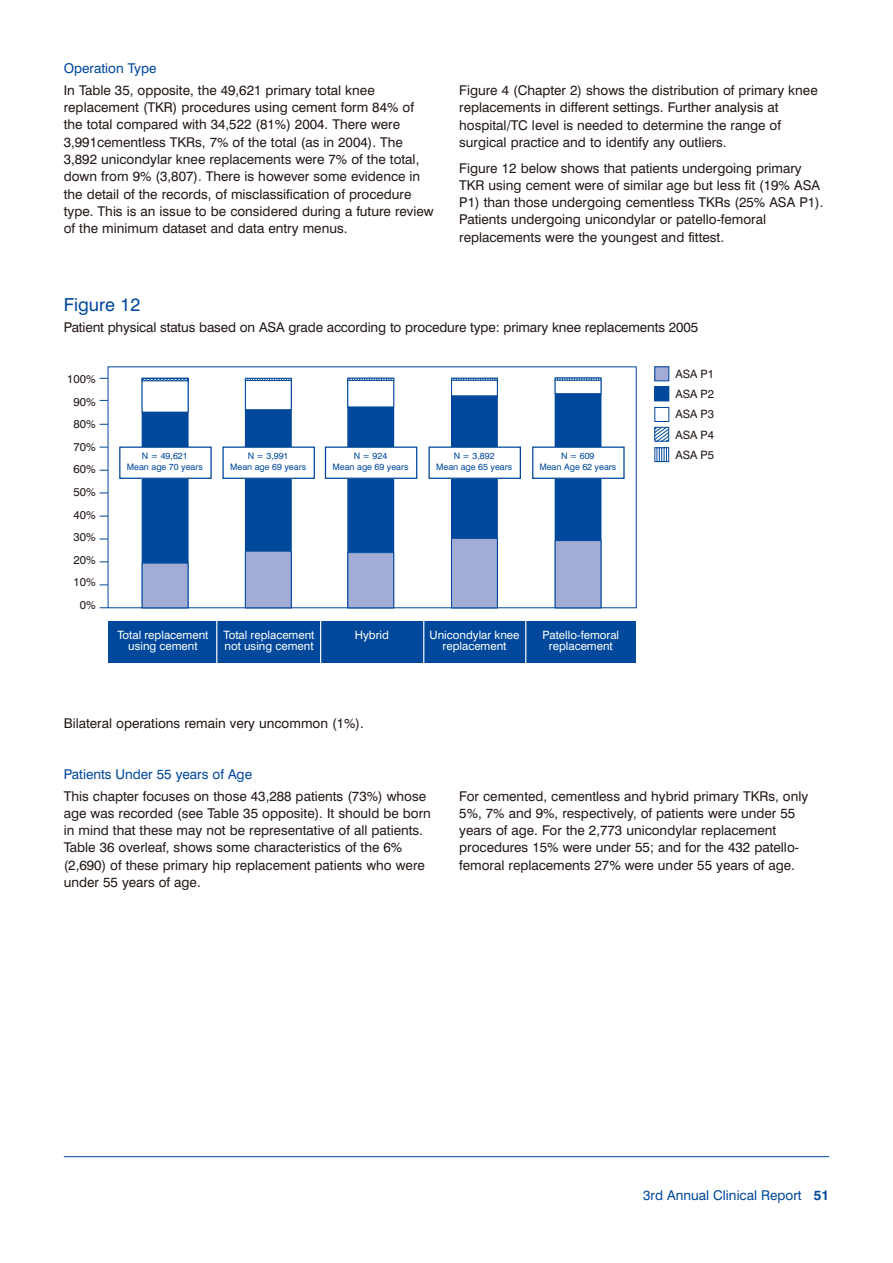
<style>
.page{position:relative;width:893px;height:1263px;background:#fff}
.page>*{position:absolute;margin:0;border:0;box-sizing:border-box;transform-origin:0 0}
.t1{font:18px "Swiss 721 BT";color:#00489b}
.t2{font:13.5px/17.2px "Swiss 721 BT";color:#231916}
.t3{font:13.5px "Swiss 721 BT";color:#00489b}
.t4{font:11.55px/11.4px "Swiss 721 BT";color:#fff;text-align:center}
.t5{font:11.55px/22.5px "Swiss 721 BT";color:#231916;text-align:right}
.t6{font:8.85px/10.2px "Swiss 721 BT";color:#00489b;text-align:center}
.s1{font-weight:700}
</style>
<div class="page">
<hr style="left:64px;top:1156px;width:765px;height:1px;background:#00489b">
<div style="left:108px;top:621px;width:528px;height:41px;background:#00489b"></div>
<div style="left:142px;top:378px;width:46px;height:230px;background:#00489b"></div>
<div style="left:120px;top:447px;width:91px;height:31px;background:#fff"></div>
<div style="left:119px;top:446px;width:93px;height:33px;border:1px solid #00489b"></div>
<div style="left:142px;top:563px;width:46px;height:45px;background:#a2acd5"></div>
<div style="left:142px;top:563px;width:46px;height:45px;border:1px solid #00489b"></div>
<div style="left:142px;top:378px;width:46px;height:34px;background:#fff"></div>
<div style="left:245px;top:378px;width:46px;height:230px;background:#00489b"></div>
<div style="left:245px;top:378px;width:47px;height:230px;border:1px solid #00489b"></div>
<div style="left:223px;top:447px;width:91px;height:31px;background:#fff"></div>
<div style="left:222px;top:446px;width:93px;height:33px;border:1px solid #00489b"></div>
<div style="left:245px;top:551px;width:46px;height:57px;background:#a2acd5"></div>
<div style="left:245px;top:551px;width:47px;height:57px;border:1px solid #00489b"></div>
<div style="left:245px;top:380px;width:46px;height:30px;background:#fff"></div>
<div style="left:245px;top:379px;width:47px;height:31px;border:1px solid #00489b"></div>
<div style="left:348px;top:378px;width:46px;height:230px;background:#00489b"></div>
<div style="left:347px;top:378px;width:47px;height:230px;border:1px solid #00489b"></div>
<div style="left:325px;top:447px;width:92px;height:31px;background:#fff"></div>
<div style="left:325px;top:446px;width:92px;height:33px;border:1px solid #00489b"></div>
<div style="left:348px;top:553px;width:46px;height:55px;background:#a2acd5"></div>
<div style="left:347px;top:552px;width:47px;height:56px;border:1px solid #00489b"></div>
<div style="left:348px;top:379px;width:46px;height:28px;background:#fff"></div>
<div style="left:347px;top:378px;width:47px;height:3px;border:1px solid #00489b"></div>
<div style="left:452px;top:378px;width:45px;height:230px;background:#00489b"></div>
<div style="left:451px;top:378px;width:47px;height:230px;border:1px solid #00489b"></div>
<div style="left:429px;top:447px;width:91px;height:31px;background:#fff"></div>
<div style="left:428px;top:446px;width:93px;height:33px;border:1px solid #00489b"></div>
<div style="left:451px;top:538px;width:46px;height:70px;background:#a2acd5"></div>
<div style="left:451px;top:538px;width:47px;height:70px;border:1px solid #00489b"></div>
<div style="left:451px;top:380px;width:46px;height:16px;background:#fff"></div>
<div style="left:451px;top:379px;width:47px;height:17px;border:1px solid #00489b"></div>
<div style="left:451px;top:378px;width:47px;height:3px;border:1px solid #00489b"></div>
<div style="left:555px;top:378px;width:46px;height:230px;background:#00489b"></div>
<div style="left:533px;top:447px;width:91px;height:31px;background:#fff"></div>
<div style="left:532px;top:446px;width:93px;height:33px;border:1px solid #00489b"></div>
<div style="left:555px;top:541px;width:46px;height:67px;background:#a2acd5"></div>
<div style="left:555px;top:540px;width:46px;height:68px;border:1px solid #00489b"></div>
<div style="left:555px;top:380px;width:46px;height:14px;background:#fff"></div>
<div style="left:555px;top:380px;width:46px;height:14px;border:1px solid #00489b"></div>
<div style="left:555px;top:378px;width:46px;height:3px;border:1px solid #00489b"></div>
<hr style="left:216px;top:619px;width:1px;height:58px;background:#fff">
<hr style="left:320px;top:619px;width:1px;height:58px;background:#fff">
<hr style="left:423px;top:619px;width:1px;height:58px;background:#fff">
<hr style="left:525px;top:619px;width:1px;height:58px;background:#fff">
<div style="left:655px;top:367px;width:14px;height:14px;background:#a2acd5"></div>
<div style="left:654px;top:366px;width:15px;height:15px;border:1px solid #00489b"></div>
<div style="left:655px;top:387px;width:14px;height:14px;background:#00489b"></div>
<div style="left:654px;top:387px;width:15px;height:14px;border:1px solid #00489b"></div>
<div style="left:654px;top:407px;width:15px;height:15px;border:1px solid #00489b"></div>
<svg style="left:656px;top:429px;width:11px;height:10px"></svg>
<div style="left:654px;top:427px;width:15px;height:14px;border:1px solid #00489b"></div>
<svg style="left:654px;top:447px;width:16px;height:15px"></svg>
<div style="left:245px;top:378px;width:47px;height:3px;border:1px solid #00489b"></div>
<svg style="left:247px;top:378px;width:43px;height:2px"></svg>
<div style="left:142px;top:378px;width:46px;height:3px;border:1px solid #00489b"></div>
<svg style="left:350px;top:378px;width:42px;height:3px"></svg>
<svg style="left:454px;top:378px;width:42px;height:2px"></svg>
<svg style="left:557px;top:378px;width:43px;height:2px"></svg>
<p class="t3" style="left:64px;top:64px;width:94px">Operation Type</p>
<p class="t2" style="left:64px;top:83px;width:371px">In Table 35, opposite, the 49,621 primary total knee replacement (TKR) procedures using cement form 84% of the total compared with 34,522 (81%) 2004. There were 3,991cementless TKRs, 7% of the total (as in 2004). The 3,892 unicondylar knee replacements were 7% of the total, down from 9% (3,807). There is however some evidence in the detail of the records, of misclassification of procedure type. This is an issue to be considered during a future review of the minimum dataset and data entry menus.</p>
<p class="t2" style="left:459px;top:83px;width:360px">Figure 4 (Chapter 2) shows the distribution of primary knee replacements in different settings. Further analysis at hospital/TC level is needed to determine the range of surgical practice and to identify any outliers.</p>
<p class="t2" style="left:459px;top:161px;width:366px">Figure 12 below shows that patients undergoing primary TKR using cement were of similar age but less fit (19% ASA P1) than those undergoing cementless TKRs (25% ASA P1).<br>Patients undergoing unicondylar or patello-femoral replacements were the youngest and fittest.</p>
<h1 class="t1" style="left:64px;top:298px;width:78px">Figure 12</h1>
<p class="t2" style="left:64px;top:320px;width:636px">Patient physical status based on ASA grade according to procedure type: primary knee replacements 2005</p>
<p class="t5" style="left:67px;top:369px;width:30px">100%<br>90%<br>80%<br>70%<br>60%<br>50%<br>40%<br>30%<br>20%<br>10%<br>0%</p>
<p class="t6" style="left:127px;top:452px;width:78px">N = 49,621<br>Mean age 70 years</p>
<p class="t6" style="left:230px;top:452px;width:78px">N = 3,991<br>Mean age 69 years</p>
<p class="t6" style="left:332px;top:452px;width:78px">N = 924<br>Mean age 69 years</p>
<p class="t6" style="left:436px;top:452px;width:78px">N = 3,892<br>Mean age 65 years</p>
<p class="t6" style="left:539px;top:452px;width:78px">N = 609<br>Mean Age 62 years</p>
<p class="t4" style="left:117px;top:630px;width:92px">Total replacement using cement</p>
<p class="t4" style="left:224px;top:630px;width:92px;text-align:left">Total replacement not using cement</p>
<p class="t4" style="left:355px;top:630px;width:36px">Hybrid</p>
<p class="t4" style="left:430px;top:630px;width:91px">Unicondylar knee replacement</p>
<p class="t4" style="left:543px;top:630px;width:78px">Patello-femoral replacement</p>
<p class="t5" style="left:675px;top:365px;width:40px;line-height:20.4px;text-align:justify">ASA P1<br>ASA P2<br>ASA P3<br>ASA P4<br>ASA P5</p>
<p class="t2" style="left:64px;top:716px;width:302px">Bilateral operations remain very uncommon (1%).</p>
<p class="t3" style="left:64px;top:769px;width:190px">Patients Under 55 years of Age</p>
<p class="t2" style="left:64px;top:789px;width:369px">This chapter focuses on those 43,288 patients (73%) whose age was recorded (see Table 35 opposite). It should be born in mind that these may not be representative of all patients.<br>Table 36 overleaf, shows some characteristics of the 6% (2,690) of these primary hip replacement patients who were under 55 years of age.</p>
<p class="t2" style="left:459px;top:789px;width:351px">For cemented, cementless and hybrid primary TKRs, only 5%, 7% and 9%, respectively, of patients were under 55 years of age. For the 2,773 unicondylar replacement procedures 15% were under 55; and for the 432 patello&shy;femoral replacements 27% were under 55 years of age.</p>
<p class="t3" style="left:643px;top:1191px;width:187px">3rd Annual Clinical Report <span class="s1">51</span></p>
</div>
